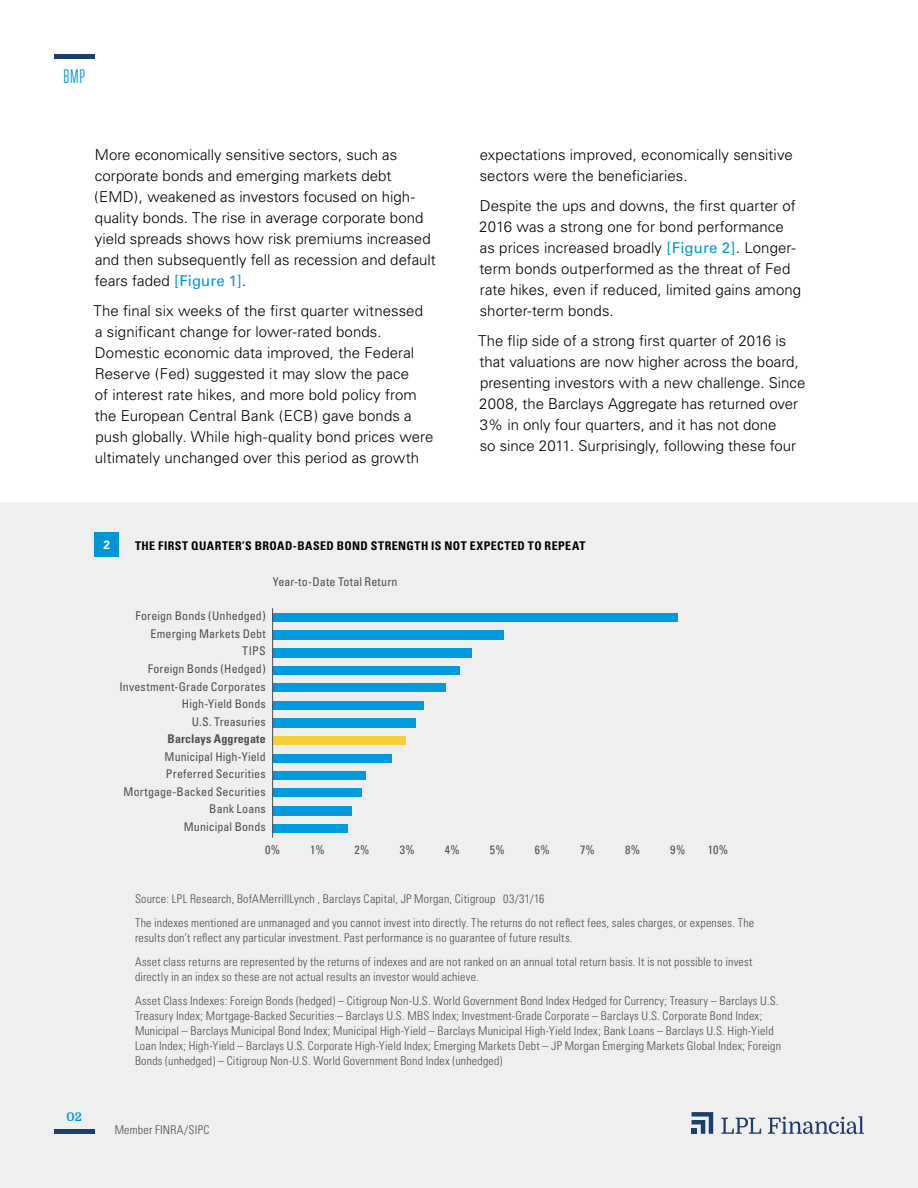
<style>
.page{position:relative;width:918px;height:1188px;background:#fff}
.page>*{position:absolute;margin:0;border:0;box-sizing:border-box;transform-origin:0 0}
.t1{font:19.5px "Tungsten Narrow";color:#0098d8}
.t2{font:300 15px/21px "Univers";color:#000}
.t3{font:300 condensed 12px/24px "Univers";letter-spacing:.015em;color:#4b4f54}
.t4{font:condensed 12px/17.5px "Univers";letter-spacing:.005em;color:#4c5055;text-align:right}
.t5{font:700 condensed 12px "Univers";letter-spacing:.04em;color:#000}
.t6{font:condensed 12px "Univers";letter-spacing:.01em;color:#4b4f54}
.t7{font:700 condensed 12px "Univers";letter-spacing:.01em;color:#4c5055}
.t8{font:700 12px "Domine";color:#0098d8}
.t9{font:700 12px "Univers";color:#fff}
.s1{font-weight:400;color:#0098d8}
</style>
<div class="page">
<div style="left:0;top:1080px;width:918px;height:108px;background:#efeff0"></div>
<hr style="left:54px;top:1130px;width:40px;height:4px;background:#1b3e6f">
<hr style="left:54px;top:54px;width:40px;height:4px;background:#1b3e6f">
<svg style="left:692px;top:1112px;width:21px;height:22px"></svg>
<svg style="left:721px;top:1118px;width:40px;height:16px"></svg>
<svg style="left:768px;top:1116px;width:96px;height:18px"></svg>
<div style="left:0;top:502px;width:918px;height:578px;background:#efeff0"></div>
<div style="left:94px;top:533px;width:25px;height:24px;background:#0096d6"></div>
<div style="left:272px;top:824px;width:76px;height:9px;background:#009bde"></div>
<div style="left:272px;top:806px;width:80px;height:10px;background:#009bde"></div>
<div style="left:272px;top:789px;width:90px;height:8px;background:#009bde"></div>
<div style="left:272px;top:771px;width:94px;height:9px;background:#009bde"></div>
<div style="left:272px;top:754px;width:120px;height:8px;background:#009bde"></div>
<div style="left:272px;top:737px;width:134px;height:8px;background:#f7cf3c"></div>
<div style="left:272px;top:718px;width:144px;height:10px;background:#009bde"></div>
<div style="left:272px;top:701px;width:152px;height:8px;background:#009bde"></div>
<div style="left:272px;top:684px;width:174px;height:8px;background:#009bde"></div>
<div style="left:272px;top:666px;width:188px;height:9px;background:#009bde"></div>
<div style="left:272px;top:648px;width:200px;height:10px;background:#009bde"></div>
<div style="left:272px;top:630px;width:232px;height:10px;background:#009bde"></div>
<div style="left:272px;top:613px;width:405px;height:9px;background:#009bde"></div>
<hr style="left:272px;top:608px;width:1px;height:230px;background:#4b4f54">
<h1 class="t1" style="left:63px;top:67px;width:23px">BMP</h1>
<p class="t2" style="left:94px;top:145px;width:343px">More economically sensitive sectors, such as corporate bonds and emerging markets debt (EMD), weakened as investors focused on high&shy;quality bonds. The rise in average corporate bond yield spreads shows how risk premiums increased and then subsequently fell as recession and default fears faded <span class="s1">[Figure 1]</span>.</p>
<p class="t2" style="left:93px;top:301px;width:342px">The final six weeks of the first quarter witnessed a significant change for lower-rated bonds.<br>Domestic economic data improved, the Federal Reserve (Fed) suggested it may slow the pace<br>of interest rate hikes, and more bold policy from the European Central Bank (ECB) gave bonds a push globally. While high-quality bond prices were ultimately unchanged over this period as growth</p>
<p class="t2" style="left:480px;top:145px;width:315px">expectations improved, economically sensitive sectors were the beneficiaries.</p>
<p class="t2" style="left:479px;top:196px;width:324px">Despite the ups and downs, the first quarter of 2016 was a strong one for bond performance as prices increased broadly <span class="s1">[Figure 2]</span>. Longer&shy;term bonds outperformed as the threat of Fed rate hikes, even if reduced, limited gains among shorter-term bonds.</p>
<p class="t2" style="left:478px;top:331px;width:329px">The flip side of a strong first quarter of 2016 is that valuations are now higher across the board, presenting investors with a new challenge. Since 2008, the Barclays Aggregate has returned over 3% in only four quarters, and it has not done<br>so since 2011. Surprisingly, following these four</p>
<p class="t8" style="left:67px;top:1110px;width:17px">02</p>
<p class="t9" style="left:103px;top:538px;width:8px">2</p>
<p class="t5" style="left:135px;top:538px;width:452px">THE FIRST QUARTER’S BROAD-BASED BOND STRENGTH IS NOT EXPECTED TO REPEAT</p>
<p class="t6" style="left:273px;top:574px;width:126px">Year-to-Date Total Return</p>
<p class="t4" style="left:135px;top:607px;width:132px">Foreign Bonds (Unhedged)</p>
<p class="t4" style="left:151px;top:625px;width:117px">Emerging Markets Debt</p>
<p class="t4" style="left:242px;top:642px;width:25px">TIPS</p>
<p class="t4" style="left:120px;top:677px;width:148px">Investment-Grade Corporates</p>
<p class="t4" style="left:148px;top:660px;width:120px">Foreign Bonds (Hedged)</p>
<p class="t4" style="left:182px;top:695px;width:85px">High-Yield Bonds</p>
<p class="t4" style="left:192px;top:712px;width:75px">U.S. Treasuries</p>
<p class="t7" style="left:168px;top:732px;width:100px">Barclays Aggregate</p>
<p class="t4" style="left:124px;top:748px;width:144px">Municipal High-Yield<br>Preferred Securities<br>Mortgage-Backed Securities<br>Bank Loans<br>Municipal Bonds</p>
<p class="t6" style="left:265px;top:842px;width:17px">0%</p>
<p class="t6" style="left:310px;top:842px;width:16px">1%</p>
<p class="t6" style="left:354px;top:842px;width:16px">2%</p>
<p class="t6" style="left:400px;top:842px;width:17px">3%</p>
<p class="t6" style="left:445px;top:842px;width:16px">4%</p>
<p class="t6" style="left:490px;top:842px;width:16px">5%</p>
<p class="t6" style="left:535px;top:842px;width:17px">6%</p>
<p class="t6" style="left:580px;top:842px;width:16px">7%</p>
<p class="t6" style="left:625px;top:842px;width:17px">8%</p>
<p class="t6" style="left:670px;top:842px;width:17px">9%</p>
<p class="t6" style="left:708px;top:842px;width:22px">10%</p>
<p class="t3" style="left:135px;top:887px;width:621px">Source: LPL Research, BofAMerrillLynch , Barclays Capital, JP Morgan, Citigroup 03/31/16<br>The indexes mentioned are unmanaged and you cannot invest into directly. The returns do not reflect fees, sales charges, or expenses. The</p>
<p class="t3" style="left:135px;top:926px;width:619px">results don’t reflect any particular investment. Past performance is no guarantee of future results.<br>Asset class returns are represented by the returns of indexes and are not ranked on an annual total return basis. It is not possible to invest</p>
<p class="t3" style="left:135px;top:965px;width:645px">directly in an index so these are not actual results an investor would achieve.<br>Asset Class Indexes: Foreign Bonds (hedged) – Citigroup Non-U.S. World Government Bond Index Hedged for Currency; Treasury – Barclays U.S.</p>
<p class="t3" style="left:135px;top:1008px;width:648px;line-height:15px">Treasury Index; Mortgage-Backed Securities – Barclays U.S. MBS Index; Investment-Grade Corporate – Barclays U.S. Corporate Bond Index; Municipal – Barclays Municipal Bond Index; Municipal High-Yield – Barclays Municipal High-Yield Index; Bank Loans – Barclays U.S. High-Yield Loan Index; High-Yield – Barclays U.S. Corporate High-Yield Index; Emerging Markets Debt – JP Morgan Emerging Markets Global Index; Foreign Bonds (unhedged) – Citigroup Non-U.S. World Government Bond Index (unhedged)</p>
<p class="t3" style="left:115px;top:1118px;width:96px">Member FINRA/SIPC</p>
</div>
